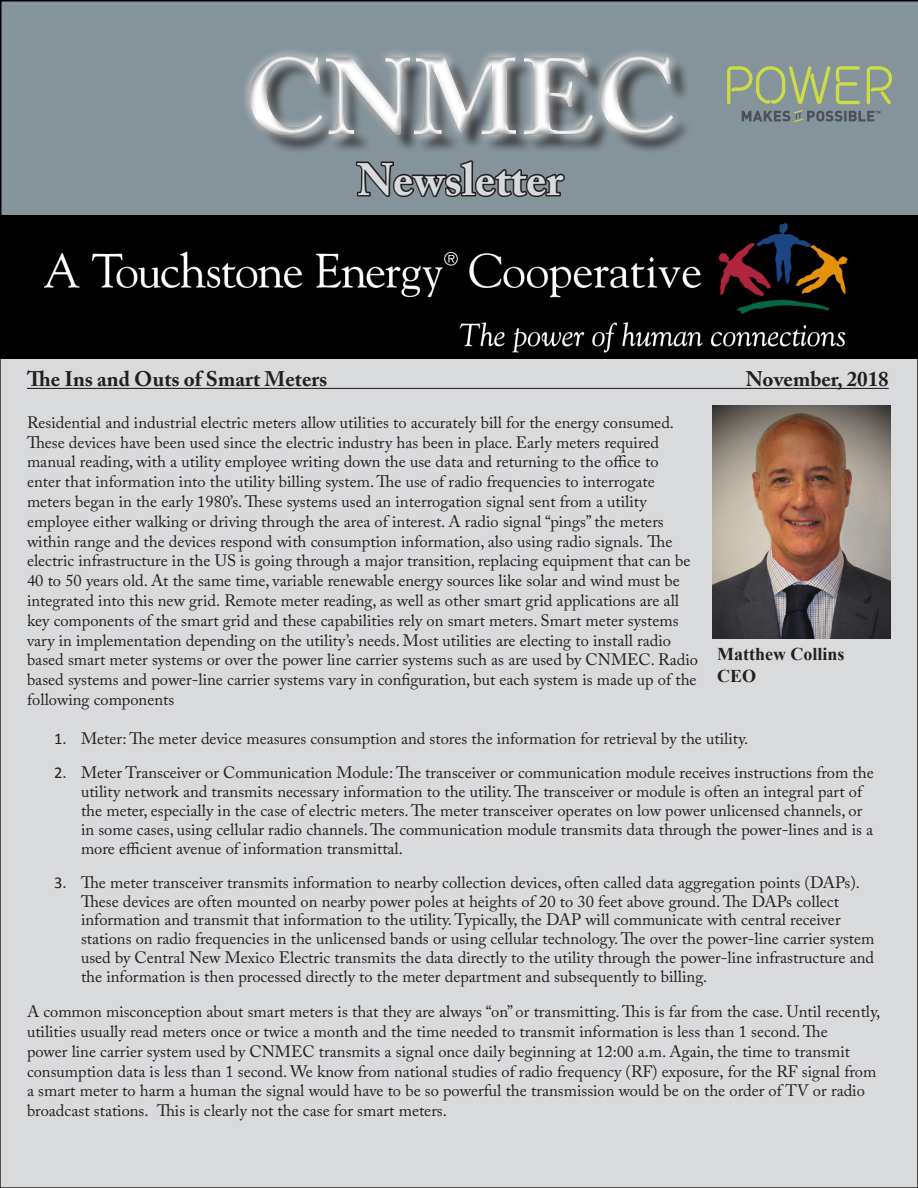
<style>
.page{position:relative;width:918px;height:1188px;background:#d9dadc}
.page>*{position:absolute;margin:0;border:0;box-sizing:border-box;transform-origin:0 0}
.t1{font:700 108px "Adobe Caslon Pro";color:#fff}
.Head_2{font:700 45px "Adobe Caslon Pro";color:#d9dadc}
.t2{font:700 21px "Adobe Caslon Pro";color:#231f20}
.t3{font:700 18px/21.6px "Times New Roman";color:#231f20}
.t4{font:16.5px/19.8px "Adobe Caslon Pro";color:#231f20}
.s1{font-family:"Calibri"}
</style>
<div class="page">
<div style="left:0;top:0;width:918px;height:215px;background:#85939a"></div>
<div style="left:252px;top:58px;width:439px;height:97px;background:#231f20;opacity:.75"></div>
<div style="left:240px;top:46px;width:442px;height:100px;background:#fff;opacity:.75"></div>
<div style="left:242px;top:47px;width:438px;height:98px;background:#231f20;opacity:.5"></div>
<svg style="left:354px;top:123px;width:212px;height:92px"></svg>
<img style="left:712px;top:406px;width:179px;height:232px">
<svg style="left:727px;top:66px;width:165px;height:38px"></svg>
<svg style="left:742px;top:110px;width:138px;height:12px"></svg>
<img style="left:0;top:215px;width:918px;height:143px">
<hr style="left:27px;top:388px;width:862px;height:1px;background:#231f20">
<h1 class="t1" style="left:244px;top:34px;width:433px">CNMEC</h1>
<p class="Head_2" style="left:357px;top:153px;width:207px">Newsletter</p>
<p class="t2" style="left:27px;top:367px;width:302px">The Ins and Outs of Smart Meters</p>
<p class="t2" style="left:746px;top:367px;width:144px">November, 2018</p>
<p class="t4" style="left:27px;top:412px;width:673px">Residential and industrial electric meters allow utilities to accurately bill for the energy consumed.<br>These devices have been used since the electric industry has been in place. Early meters required manual reading, with a utility employee writing down the use data and returning to the office to<br>enter that information into the utility billing system. The use of radio frequencies to interrogate meters began in the early 1980’s. These systems used an interrogation signal sent from a utility employee either walking or driving through the area of interest. A radio signal “pings” the meters within range and the devices respond with consumption information, also using radio signals. The electric infrastructure in the US is going through a major transition, replacing equipment that can be 40 to 50 years old. At the same time, variable renewable energy sources like solar and wind must be integrated into this new grid. Remote meter reading, as well as other smart grid applications are all key components of the smart grid and these capabilities rely on smart meters. Smart meter systems vary in implementation depending on the utility’s needs. Most utilities are electing to install radio based smart meter systems or over the power line carrier systems such as are used by CNMEC. Radio based systems and power-line carrier systems vary in configuration, but each system is made up of the following components</p>
<p class="t4" style="left:54px;top:728px;width:696px"><span class="s1">1.</span> Meter: The meter device measures consumption and stores the information for retrieval by the utility.</p>
<p class="t4" style="left:81px;top:762px;width:794px;line-height:19px;text-indent:-27px"><span class="s1">2.</span> Meter Transceiver or Communication Module: The transceiver or communication module receives instructions from the utility network and transmits necessary information to the utility. The transceiver or module is often an integral part of the meter, especially in the case of electric meters. The meter transceiver operates on low power unlicensed channels, or in some cases, using cellular radio channels. The communication module transmits data through the power-lines and is a more efficient avenue of information transmittal.</p>
<p class="t4" style="left:81px;top:872px;width:795px;line-height:18.9px;text-indent:-27px"><span class="s1">3.</span> The meter transceiver transmits information to nearby collection devices, often called data aggregation points (DAPs).<br>These devices are often mounted on nearby power poles at heights of 20 to 30 feet above ground. The DAPs collect information and transmit that information to the utility. Typically, the DAP will communicate with central receiver stations on radio frequencies in the unlicensed bands or using cellular technology. The over the power-line carrier system used by Central New Mexico Electric transmits the data directly to the utility through the power-line infrastructure and the information is then processed directly to the meter department and subsequently to billing.</p>
<p class="t4" style="left:27px;top:1002px;width:855px">A common misconception about smart meters is that they are always “on” or transmitting. This is far from the case. Until recently, utilities usually read meters once or twice a month and the time needed to transmit information is less than 1 second. The<br>power line carrier system used by CNMEC transmits a signal once daily beginning at 12:00 a.m. Again, the time to transmit consumption data is less than 1 second. We know from national studies of radio frequency (RF) exposure, for the RF signal from a smart meter to harm a human the signal would have to be so powerful the transmission would be on the order of TV or radio broadcast stations. This is clearly not the case for smart meters.</p>
<p class="t3" style="left:717px;top:643px;width:129px">Matthew Collins<br>CEO</p>
</div>
